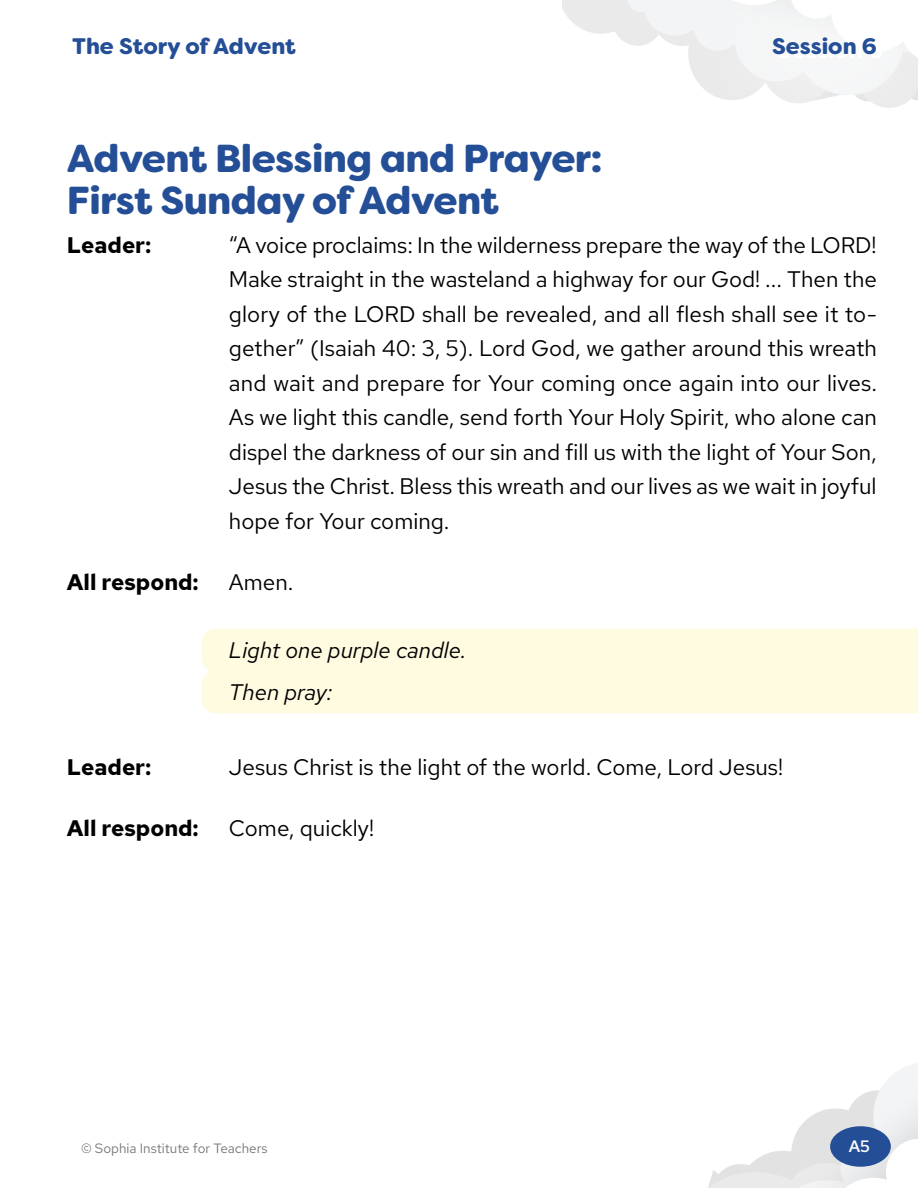
<style>
.page{position:relative;width:918px;height:1188px;background:#fff}
.page>*{position:absolute;margin:0;border:0;box-sizing:border-box;transform-origin:0 0}
.t1{font:900 39px/42px "Filson Soft";letter-spacing:-.015em;color:#244e96}
.t2{font:22.5px/34.5px "Red Hat Text";color:#000;text-align:justify}
.t3{font:700 22.5px "Red Hat Text";color:#000}
.t4{font:italic 22.5px/41.2px "Red Hat Text";color:#000}
.t5{font:900 22.5px "Filson Soft";color:#244e96}
.t6{font:500 16.5px "Red Hat Text";color:#fff}
.t7{font:13.5px "Red Hat Text";color:#77787b}
</style>
<div class="page">
<svg style="left:563px;top:0;width:112px;height:46px"></svg>
<div style="left:202px;top:629px;width:716px;height:84px;background:#fefbe1"></div>
<svg style="left:708px;top:1063px;width:210px;height:125px"></svg>
<div style="left:830px;top:1126px;width:61px;height:41px;background:#244e96;border-radius:50%"></div>
<div style="left:675px;top:0;width:243px;height:156px;background:#fff;opacity:.75"></div>
<p class="t5" style="left:72px;top:32px;width:225px">The Story of Advent</p>
<p class="t5" style="left:772px;top:32px;width:106px">Session 6</p>
<h1 class="t1" style="left:67px;top:137px;width:537px">Advent Blessing and Prayer:<br>First Sunday of Advent</h1>
<p class="t3" style="left:67px;top:230px;width:86px">Leader:</p>
<p class="t2" style="left:229px;top:227px;width:650px">“A voice proclaims: In the wilderness prepare the way of the LORD!<br>Make straight in the wasteland a highway for our God! ... Then the glory of the LORD shall be revealed, and all flesh shall see it to&shy;gether” (Isaiah 40: 3, 5). Lord God, we gather around this wreath and wait and prepare for Your coming once again into our lives.<br>As we light this candle, send forth Your Holy Spirit, who alone can dispel the darkness of our sin and fill us with the light of Your Son, Jesus the Christ. Bless this wreath and our lives as we wait in joyful hope for Your coming.</p>
<p class="t3" style="left:67px;top:568px;width:133px">All respond:</p>
<p class="t2" style="left:229px;top:565px;width:66px">Amen.</p>
<p class="t4" style="left:229px;top:629px;width:239px">Light one purple candle.<br>Then pray:</p>
<p class="t3" style="left:67px;top:752px;width:86px">Leader:</p>
<p class="t2" style="left:229px;top:749px;width:556px">Jesus Christ is the light of the world. Come, Lord Jesus!</p>
<p class="t3" style="left:67px;top:814px;width:133px">All respond:</p>
<p class="t2" style="left:229px;top:811px;width:147px">Come, quickly!</p>
<p class="t7" style="left:81px;top:1140px;width:188px">© Sophia Institute for Teachers</p>
<p class="t6" style="left:849px;top:1135px;width:23px">A5</p>
</div>
